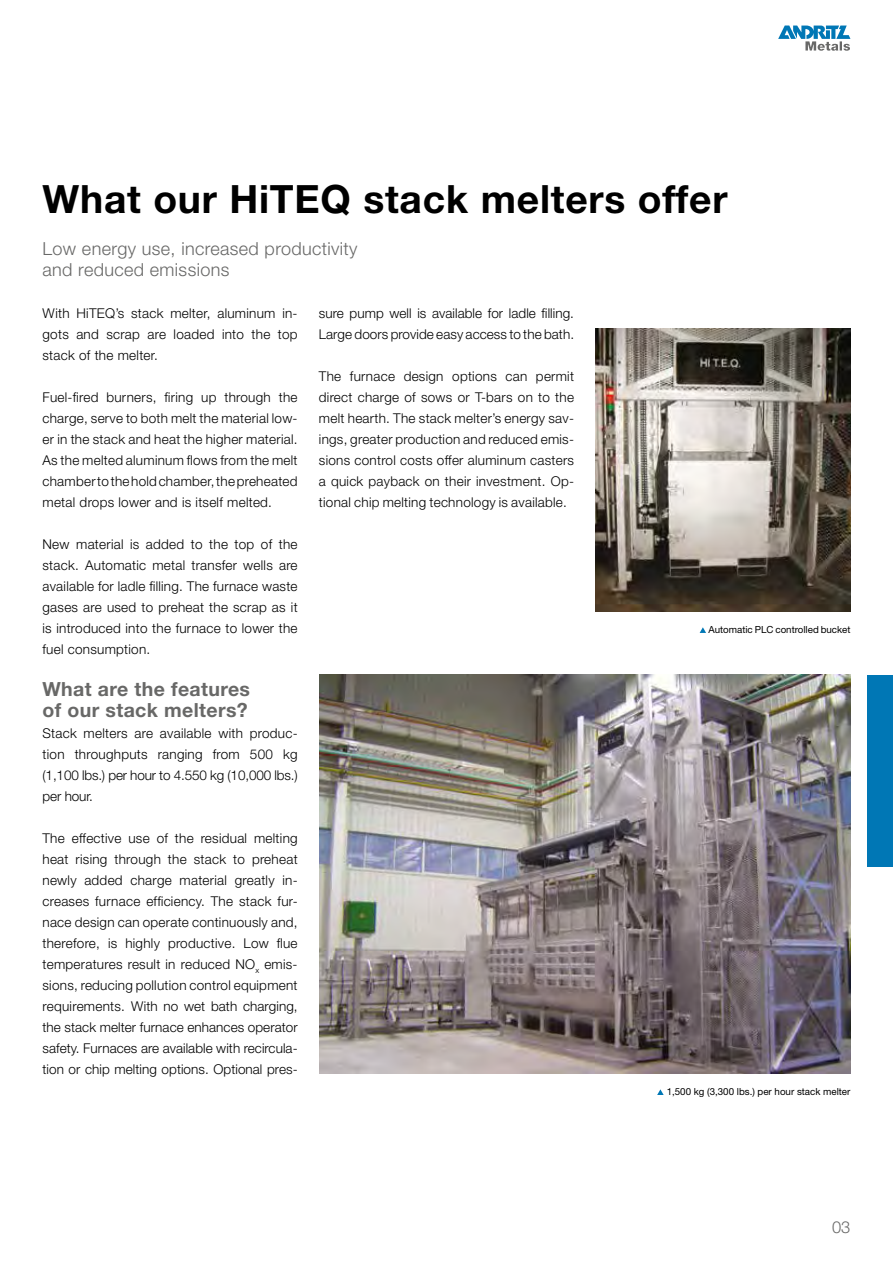
<style>
.page{position:relative;width:893px;height:1263px;background:#fff}
.page>*{position:absolute;margin:0;border:0;box-sizing:border-box;transform-origin:0 0}
.t1{font:700 39px "Helvetica Neue";letter-spacing:.02em;color:#000}
.t2{font:700 19.5px "Helvetica Neue";letter-spacing:.02em;color:#686867}
.t3{font:300 18px "Helvetica Neue";letter-spacing:.02em;color:#686867}
.t4{font:300 16.5px "Helvetica Neue";color:#686867}
.t5{font:300 13.5px/21px "Helvetica Neue";letter-spacing:.02em;color:#000;text-align:justify}
.t6{font:9.75px "Helvetica Neue";color:#000}
</style>
<div class="page">
<svg style="left:778px;top:26px;width:72px;height:25px"></svg>
<svg style="left:657px;top:1089px;width:7px;height:6px"></svg>
<div style="left:867px;top:675px;width:26px;height:191px;background:#0077b5"></div>
<img style="left:595px;top:328px;width:255px;height:284px">
<svg style="left:700px;top:627px;width:6px;height:6px"></svg>
<img style="left:319px;top:675px;width:531px;height:399px">
<p class="t1" style="left:43px;top:175px;width:687px">What our HiTEQ stack melters offer</p>
<p class="t3" style="left:43px;top:237px;width:317px">Low energy use, increased productivity</p>
<p class="t3" style="left:43px;top:258px;width:188px">and reduced emissions</p>
<p class="t5" style="left:43px;top:302px;width:257px">With HiTEQ’s stack melter, aluminum in&shy;gots and scrap are loaded into the top stack of the melter.</p>
<p class="t5" style="left:43px;top:386px;width:257px">Fuel-fired burners, firing up through the charge, serve to both melt the material low&shy;er in the stack and heat the higher material.<br>As the melted aluminum flows from the melt chamber to the hold chamber, the preheated metal drops lower and is itself melted.</p>
<p class="t5" style="left:43px;top:533px;width:257px">New material is added to the top of the stack. Automatic metal transfer wells are available for ladle filling. The furnace waste gases are used to preheat the scrap as it is introduced into the furnace to lower the fuel consumption.</p>
<p class="t2" style="left:43px;top:677px;width:209px">What are the features</p>
<p class="t2" style="left:43px;top:698px;width:207px">of our stack melters?</p>
<p class="t5" style="left:43px;top:722px;width:257px">Stack melters are available with produc&shy;tion throughputs ranging from 500 kg (1,100 lbs.) per hour to 4.550 kg (10,000 lbs.) per hour.</p>
<p class="t5" style="left:43px;top:827px;width:257px">The effective use of the residual melting heat rising through the stack to preheat newly added charge material greatly in&shy;creases furnace efficiency. The stack fur&shy;nace design can operate continuously and, therefore, is highly productive. Low flue temperatures result in reduced NO<sub>x</sub> emis&shy;sions, reducing pollution control equipment requirements. With no wet bath charging, the stack melter furnace enhances operator safety. Furnaces are available with recircula&shy;tion or chip melting options. Optional pres-</p>
<p class="t5" style="left:319px;top:302px;width:257px">sure pump well is available for ladle filling.<br>Large doors provide easy access to the bath.</p>
<p class="t5" style="left:319px;top:365px;width:257px">The furnace design options can permit direct charge of sows or T-bars on to the melt hearth. The stack melter’s energy sav&shy;ings, greater production and reduced emis&shy;sions control costs offer aluminum casters a quick payback on their investment. Op&shy;tional chip melting technology is available.</p>
<p class="t6" style="left:708px;top:624px;width:144px">Automatic PLC controlled bucket</p>
<p class="t6" style="left:667px;top:1086px;width:185px">1,500 kg (3,300 lbs.) per hour stack melter</p>
<p class="t4" style="left:832px;top:1217px;width:20px">03</p>
</div>
